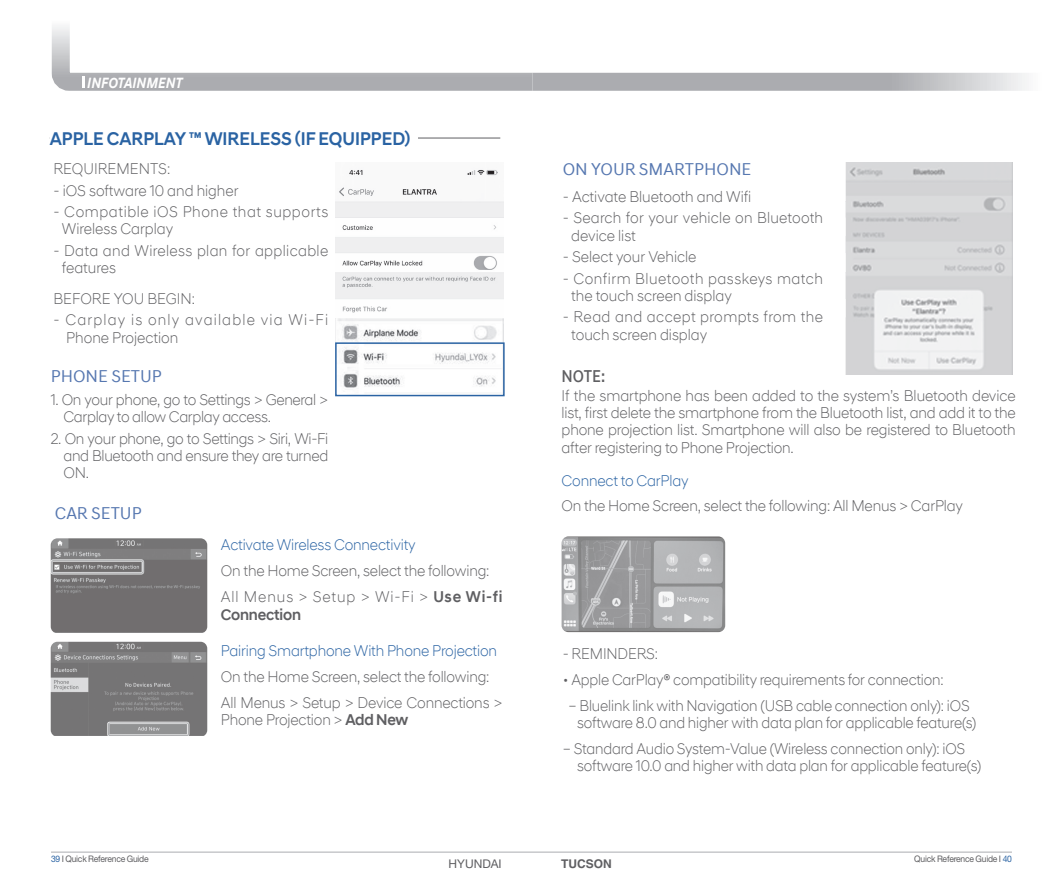
<style>
.page{position:relative;width:1063px;height:893px;background:#fff}
.page>*{position:absolute;margin:0;border:0;box-sizing:border-box;transform-origin:0 0}
.Section_Title{font:500 18.75px "Hyundai Sans Head";color:#2a63a3;scale:.95 1}
.ƒ_º___ªøÎ{font:17.25px "Hyundai Sans Text Office";color:#5677b0}
.캡션_내용{font:17.25px "Hyundai Sans Text Office";color:#5677b0}
.Body{font:500 17.25px "Hyundai Sans Text Office";color:#5f5f62;scale:.9 1}
.캡션_내용-2{font:300 15.75px/17.2px "Hyundai Sans Head Office";letter-spacing:-.01em;color:#5f5f62;scale:.95 1}
.캡션_내용-3{font:300 15.75px/17.2px "Hyundai Sans Head Office";letter-spacing:-.01em;color:#5f5f62;text-align:center;scale:.94 1}
.캡션_내용-4{font:300 15.75px/17.2px "Hyundai Sans Head Office";letter-spacing:.025em;color:#5f5f62;scale:.95 1}
.캡션_내용-5{font:300 15.75px "Hyundai Sans Head Office";letter-spacing:-.01em;color:#2a63a3;scale:.95 1}
.캡션_내용-6{font:300 15.75px/17.2px "Hyundai Sans Head Office";letter-spacing:.02em;color:#5f5f62;scale:.95 1}
.캡션_내용-7{font:300 15.75px/17.2px "Hyundai Sans Head Office";letter-spacing:.04em;color:#5f5f62;scale:.95 1}
.캡션_내용-8{font:300 15.75px/17.2px "Hyundai Sans Head Office";letter-spacing:.08em;color:#5f5f62;scale:.95 1}
.캡션_내용-9{font:300 15.75px/17.2px "Hyundai Sans Head Office";letter-spacing:.015em;color:#5f5f62;scale:.95 1}
.캡션_내용-10{font:300 15.75px/18px "Hyundai Sans Head Office";letter-spacing:.06em;color:#5f5f62;scale:.95 1}
.t1{font:italic 700 15px "Hyundai Sans Text Office";color:#fff;scale:.9 1}
.t2{font:12px "Helvetica Neue LT Std";color:#5f5f62}
.t3{font:700 12px "Helvetica LT Std";color:#5f5f62}
.t4{font:9px "Helvetica Neue LT Std";letter-spacing:-.025em;color:#5f5f62;scale:.95 1}
.s1{font-weight:500}
.s2{color:#2a63a3}
</style>
<div class="page">
<svg style="left:51px;top:26px;width:462px;height:65px"></svg>
<svg style="left:513px;top:72px;width:514px;height:19px;background:#b8b9bc"></svg>
<svg style="left:82px;top:76px;width:3px;height:12px"></svg>
<hr style="left:51px;top:852px;width:961px;height:1px;background:#abacb0">
<img style="left:51px;top:642px;width:156px;height:94px">
<img style="left:51px;top:538px;width:156px;height:94px">
<img style="left:846px;top:162px;width:166px;height:212px">
<hr style="left:50px;top:138px;width:450px;height:1px;background:#5f5f62">
<hr style="left:50px;top:136px;width:368px;height:4px;background:#fff">
<img style="left:336px;top:169px;width:168px;height:219px">
<div style="left:335px;top:342px;width:170px;height:54px;border:2px solid #2a63a3"></div>
<img style="left:562px;top:536px;width:163px;height:96px">
<p class="t1" style="left:87px;top:73px;width:108px">INFOTAINMENT</p>
<p class="Section_Title" style="left:50px;top:127px;width:381px">APPLE CARPLAY ™ WIRELESS (IF EQUIPPED)</p>
<p class="캡션_내용-2" style="left:53px;top:160px;width:124px">REQUIREMENTS:</p>
<p class="캡션_내용-2" style="left:53px;top:182px;width:196px">- iOS software 10 and higher</p>
<p class="캡션_내용-7" style="left:62px;top:203px;width:282px;text-indent:-9px">- Compatible iOS Phone that supports<br>Wireless Carplay</p>
<p class="캡션_내용-4" style="left:62px;top:242px;width:282px;text-indent:-9px">- Data and Wireless plan for applicable features</p>
<p class="캡션_내용-2" style="left:53px;top:290px;width:151px">BEFORE YOU BEGIN:</p>
<p class="캡션_내용-8" style="left:66px;top:311px;width:277px;text-indent:-13px">- Carplay is only available via Wi-Fi<br>Phone Projection</p>
<p class="캡션_내용" style="left:51px;top:366px;width:113px">PHONE SETUP</p>
<p class="캡션_내용-2" style="left:63px;top:391px;width:280px;text-indent:-13px">1. On your phone, go to Settings &gt; General &gt;<br>Carplay to allow Carplay access.</p>
<p class="캡션_내용-2" style="left:63px;top:429px;width:280px;text-align:justify;text-indent:-13px">2. On your phone, go to Settings &gt; Siri, Wi-Fi and Bluetooth and ensure they are turned ON.</p>
<p class="ƒ_º___ªøÎ" style="left:55px;top:503px;width:88px">CAR SETUP</p>
<p class="캡션_내용-5" style="left:221px;top:535px;width:206px">Activate Wireless Connectivity</p>
<p class="캡션_내용-2" style="left:221px;top:562px;width:284px">On the Home Screen, select the following:</p>
<p class="캡션_내용-10" style="left:221px;top:587px;width:298px">All Menus &gt; Setup &gt; Wi-Fi &gt; <span class="s1">Use Wi-fi<br>Connection</span></p>
<p class="캡션_내용-5" style="left:221px;top:642px;width:292px">Pairing Smartphone With Phone Projection</p>
<p class="캡션_내용-2" style="left:221px;top:668px;width:284px">On the Home Screen, select the following:</p>
<p class="캡션_내용-2" style="left:221px;top:694px;width:298px">All Menus &gt; Setup &gt; Device Connections &gt;<br>Phone Projection &gt; <span class="s1">Add New</span></p>
<p class="ƒ_º___ªøÎ" style="left:563px;top:159px;width:190px">ON YOUR SMARTPHONE</p>
<p class="캡션_내용-2" style="left:563px;top:188px;width:200px">- Activate Bluetooth and Wifi</p>
<p class="캡션_내용-9" style="left:571px;top:209px;width:267px;text-indent:-9px">- Search for your vehicle on Bluetooth device list</p>
<p class="캡션_내용-2" style="left:563px;top:248px;width:142px">- Select your Vehicle</p>
<p class="캡션_내용-4" style="left:571px;top:269px;width:267px;text-indent:-9px">- Confirm Bluetooth passkeys match the touch screen display</p>
<p class="캡션_내용-6" style="left:571px;top:308px;width:267px;text-indent:-9px">- Read and accept prompts from the touch screen display</p>
<p class="Body" style="left:562px;top:366px;width:50px">NOTE:</p>
<p class="캡션_내용-2" style="left:562px;top:387px;width:480px;text-align:justify">If the smartphone has been added to the system’s Bluetooth device list, first delete the smartphone from the Bluetooth list, and add it to the phone projection list. Smartphone will also be registered to Bluetooth after registering to Phone Projection.</p>
<p class="캡션_내용-5" style="left:562px;top:471px;width:135px">Connect to CarPlay</p>
<p class="캡션_내용-2" style="left:562px;top:497px;width:424px">On the Home Screen, select the following: All Menus &gt; CarPlay</p>
<p class="캡션_내용-3" style="left:563px;top:645px;width:103px">- REMINDERS:</p>
<p class="캡션_내용-3" style="left:563px;top:671px;width:407px">• Apple CarPlay® compatibility requirements for connection:</p>
<p class="캡션_내용-3" style="left:569px;top:696px;width:435px">– Bluelink link with Navigation (USB cable connection only): iOS software 8.0 and higher with data plan for applicable feature(s)</p>
<p class="캡션_내용-3" style="left:577px;top:739px;width:431px;text-align:left;text-indent:-14px">– Standard Audio System-Value (Wireless connection only): iOS software 10.0 and higher with data plan for applicable feature(s)</p>
<p class="t4" style="left:51px;top:853px;width:104px"><span class="s2">39</span> I Quick Reference Guide</p>
<p class="t4" style="left:914px;top:853px;width:104px">Quick Reference Guide I <span class="s2">40</span></p>
<p class="t2" style="left:449px;top:856px;width:55px">HYUNDAI</p>
<p class="t3" style="left:561px;top:856px;width:52px">TUCSON</p>
</div>
